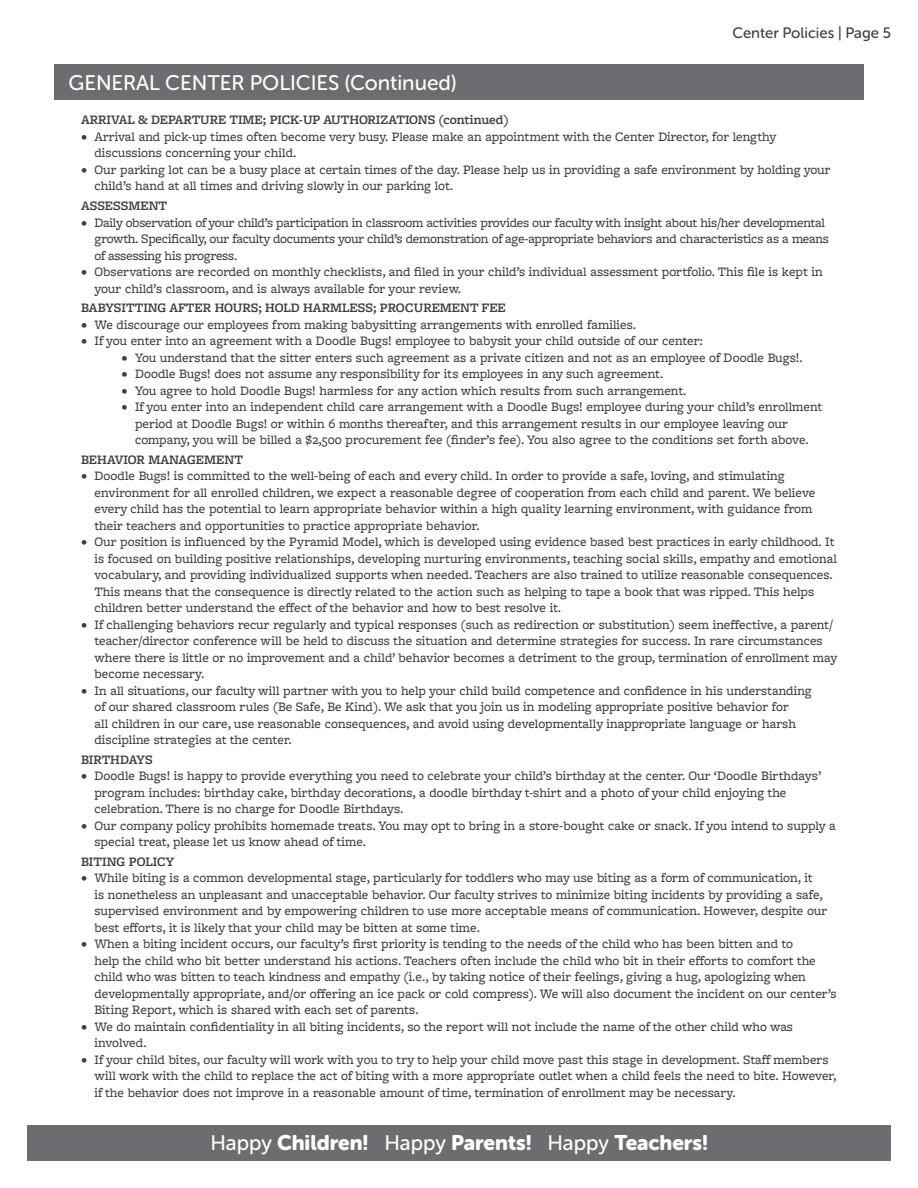
<style>
.page{position:relative;width:918px;height:1188px;background:#fff}
.page>*{position:absolute;margin:0;border:0;box-sizing:border-box;transform-origin:0 0}
.t1{font:21px "Museo Sans Rounded 900";color:#fff}
.t2{font:21px "Museo Sans Rounded 500";color:#fff}
.t3{font:15px "Museo Sans Rounded 500";color:#3e3e3f}
.t4{font:500 13.5px/16.5px "Freight Macro Pro";color:#3e3e3f}
.t5{font:500 13.5px/16.5px "Freight Macro Pro";letter-spacing:-.02em;color:#3e3e3f}
.t6{font:600 13.5px "Freight Macro Pro";color:#3e3e3f}
.s1{font-family:"Museo Sans Rounded 500"}
</style>
<div class="page">
<div style="left:27px;top:1125px;width:864px;height:36px;background:#6c6d70"></div>
<div style="left:54px;top:64px;width:810px;height:36px;background:#6c6d70"></div>
<p class="t3" style="left:733px;top:25px;width:160px">Center Policies | Page 5</p>
<p class="t2" style="left:69px;top:71px;width:390px">GENERAL CENTER POLICIES (Continued)</p>
<p class="t6" style="left:81px;top:111px;width:429px">ARRIVAL &amp; DEPARTURE TIME; PICK-UP AUTHORIZATIONS (continued)</p>
<p class="t4" style="left:94px;top:128px;width:684px;text-indent:-14px">• Arrival and pick-up times often become very busy. Please make an appointment with the Center Director, for lengthy discussions concerning your child.</p>
<p class="t4" style="left:94px;top:161px;width:738px;text-indent:-14px">• Our parking lot can be a busy place at certain times of the day. Please help us in providing a safe environment by holding your child’s hand at all times and driving slowly in our parking lot.</p>
<p class="t6" style="left:81px;top:196px;width:88px">ASSESSMENT</p>
<p class="t5" style="left:94px;top:213px;width:736px;text-indent:-14px">• Daily observation of your child’s participation in classroom activities provides our faculty with insight about his/her developmental growth. Specifically, our faculty documents your child’s demonstration of age-appropriate behaviors and characteristics as a means of assessing his progress.</p>
<p class="t4" style="left:94px;top:263px;width:730px;text-indent:-14px">• Observations are recorded on monthly checklists, and filed in your child’s individual assessment portfolio. This file is kept in your child’s classroom, and is always available for your review.</p>
<p class="t6" style="left:81px;top:298px;width:426px">BABYSITTING AFTER HOURS; HOLD HARMLESS; PROCUREMENT FEE</p>
<p class="t4" style="left:81px;top:316px;width:557px">• We discourage our employees from making babysitting arrangements with enrolled families.</p>
<p class="t4" style="left:81px;top:332px;width:623px">• If you enter into an agreement with a Doodle Bugs! employee to babysit your child outside of our center:</p>
<p class="t4" style="left:122px;top:349px;width:683px">• You understand that the sitter enters such agreement as a private citizen and not as an employee of Doodle Bugs!.</p>
<p class="t4" style="left:122px;top:365px;width:543px">• Doodle Bugs! does not assume any responsibility for its employees in any such agreement.</p>
<p class="t4" style="left:122px;top:382px;width:566px">• You agree to hold Doodle Bugs! harmless for any action which results from such arrangement.</p>
<p class="t4" style="left:135px;top:398px;width:689px;text-indent:-14px">• If you enter into an independent child care arrangement with a Doodle Bugs! employee during your child’s enrollment period at Doodle Bugs! or within 6 months thereafter, and this arrangement results in our employee leaving our company, you will be billed a $2,500 procurement fee (finder’s fee). You also agree to the conditions set forth above.</p>
<p class="t6" style="left:81px;top:450px;width:164px">BEHAVIOR MANAGEMENT</p>
<p class="t4" style="left:94px;top:467px;width:722px;text-indent:-14px">• Doodle Bugs! is committed to the well-being of each and every child. In order to provide a safe, loving, and stimulating environment for all enrolled children, we expect a reasonable degree of cooperation from each child and parent. We believe every child has the potential to learn appropriate behavior within a high quality learning environment, with guidance from their teachers and opportunities to practice appropriate behavior.</p>
<p class="t4" style="left:94px;top:533px;width:744px;text-indent:-14px">• Our position is influenced by the Pyramid Model, which is developed using evidence based best practices in early childhood. It is focused on building positive relationships, developing nurturing environments, teaching social skills, empathy and emotional vocabulary, and providing individualized supports when needed. Teachers are also trained to utilize reasonable consequences.<br>This means that the consequence is directly related to the action such as helping to tape a book that was ripped. This helps children better understand the effect of the behavior and how to best resolve it.</p>
<p class="t4" style="left:94px;top:616px;width:744px;text-indent:-14px">• If challenging behaviors recur regularly and typical responses (such as redirection or substitution) seem ineffective, a parent/ teacher/director conference will be held to discuss the situation and determine strategies for success. In rare circumstances where there is little or no improvement and a child’ behavior becomes a detriment to the group, termination of enrollment may become necessary.</p>
<p class="t4" style="left:94px;top:682px;width:719px;text-indent:-14px">• In all situations, our faculty will partner with you to help your child build competence and confidence in his understanding of our shared classroom rules (Be Safe, Be Kind). We ask that you join us in modeling appropriate positive behavior for<br>all children in our care, use reasonable consequences, and avoid using developmentally inappropriate language or harsh discipline strategies at the center.</p>
<p class="t6" style="left:81px;top:750px;width:73px">BIRTHDAYS</p>
<p class="t4" style="left:94px;top:767px;width:728px;text-indent:-14px">• Doodle Bugs! is happy to provide everything you need to celebrate your child’s birthday at the center. Our ‘Doodle Birthdays’ program includes: birthday cake, birthday decorations, a doodle birthday t-shirt and a photo of your child enjoying the celebration. There is no charge for Doodle Birthdays.</p>
<p class="t4" style="left:94px;top:817px;width:743px;text-indent:-14px">• Our company policy prohibits homemade treats. You may opt to bring in a store-bought cake or snack. If you intend to supply a special treat, please let us know ahead of time.</p>
<p class="t6" style="left:81px;top:852px;width:95px">BITING POLICY</p>
<p class="t4" style="left:94px;top:869px;width:734px;text-indent:-14px">• While biting is a common developmental stage, particularly for toddlers who may use biting as a form of communication, it<br>is nonetheless an unpleasant and unacceptable behavior. Our faculty strives to minimize biting incidents by providing a safe, supervised environment and by empowering children to use more acceptable means of communication. However, despite our best efforts, it is likely that your child may be bitten at some time.</p>
<p class="t4" style="left:94px;top:935px;width:744px;text-indent:-14px">• When a biting incident occurs, our faculty’s first priority is tending to the needs of the child who has been bitten and to<br>help the child who bit better understand his actions. Teachers often include the child who bit in their efforts to comfort the child who was bitten to teach kindness and empathy (i.e., by taking notice of their feelings, giving a hug, apologizing when developmentally appropriate, and/or offering an ice pack or cold compress). We will also document the incident on our center’s Biting Report, which is shared with each set of parents.</p>
<p class="t4" style="left:94px;top:1018px;width:700px;text-indent:-14px">• We do maintain confidentiality in all biting incidents, so the report will not include the name of the other child who was involved.</p>
<p class="t4" style="left:94px;top:1051px;width:744px;text-indent:-14px">• If your child bites, our faculty will work with you to try to help your child move past this stage in development. Staff members will work with the child to replace the act of biting with a more appropriate outlet when a child feels the need to bite. However, if the behavior does not improve in a reasonable amount of time, termination of enrollment may be necessary.</p>
<h1 class="t1" style="left:210px;top:1131px;width:499px"><span class="s1">Happy</span> Children! <span class="s1">Happy</span> Parents! <span class="s1">Happy</span> Teachers!</h1>
</div>
